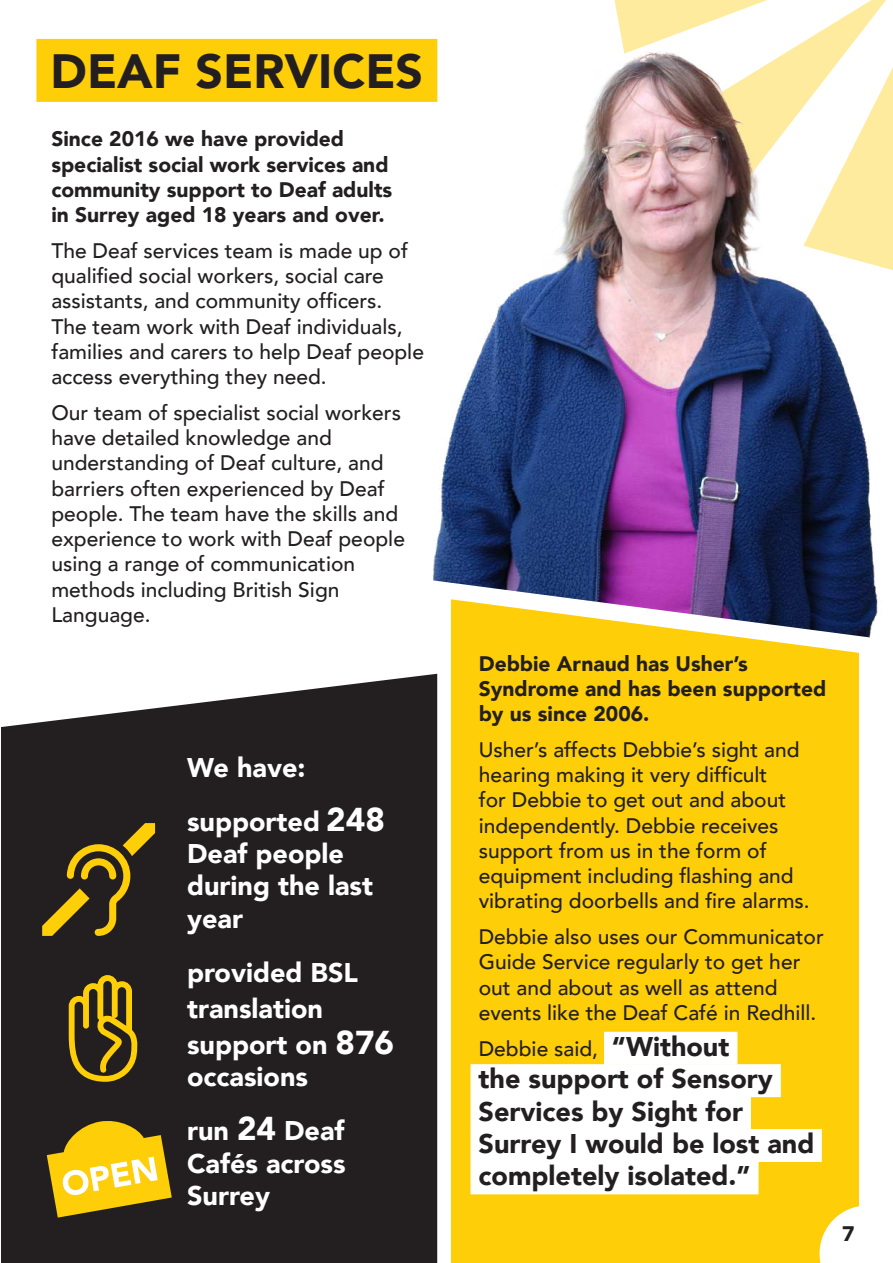
<style>
.page{position:relative;width:893px;height:1263px;background:#fff}
.page>*{position:absolute;margin:0;border:0;box-sizing:border-box;transform-origin:0 0}
.t1{font:900 48px "Avenir";color:#231f20}
.t2{font:900 27px/32.4px "Avenir";color:#fff}
.t3{font:900 27px/32.4px "Avenir";color:#231f20}
.t4{font:500 21px/25.2px "Avenir";color:#231f20}
.t5{font:900 21px/25.2px "Avenir";color:#231f20}
.s1{font-size:33px}
.s2{font-weight:900;font-size:27px}
</style>
<div class="page">
<svg style="left:614px;top:0;width:272px;height:13px"></svg>
<div style="left:1px;top:674px;width:436px;height:589px;background:#231f20"></div>
<div style="left:451px;top:489px;width:407px;height:774px;background:#fece08"></div>
<svg style="left:819px;top:1205px;width:40px;height:58px"></svg>
<div style="left:604px;top:1032px;width:133px;height:33px;background:#fff"></div>
<div style="left:470px;top:1064px;width:311px;height:33px;background:#fff"></div>
<div style="left:470px;top:1096px;width:281px;height:33px;background:#fff"></div>
<div style="left:470px;top:1129px;width:352px;height:33px;background:#fff"></div>
<div style="left:470px;top:1161px;width:289px;height:33px;background:#fff"></div>
<div style="left:36px;top:39px;width:401px;height:63px;background:#fece08"></div>
<svg style="left:42px;top:823px;width:113px;height:260px;background:#4c3f1b"></svg>
<svg style="left:47px;top:1118px;width:125px;height:99px;background:#bd9f27"></svg>
<svg style="left:761px;top:640px;width:98px;height:17px"></svg>
<img style="left:417px;top:13px;width:476px;height:627px">
<h1 class="t1" style="left:51px;top:31px;width:374px">DEAF SERVICES</h1>
<p class="t5" style="left:51px;top:126px;width:342px">Since 2016 we have provided specialist social work services and community support to Deaf adults in Surrey aged 18 years and over.</p>
<p class="t4" style="left:51px;top:237px;width:374px">The Deaf services team is made up of qualified social workers, social care assistants, and community officers.<br>The team work with Deaf individuals, families and carers to help Deaf people access everything they need.</p>
<p class="t4" style="left:51px;top:399px;width:355px">Our team of specialist social workers have detailed knowledge and understanding of Deaf culture, and barriers often experienced by Deaf people. The team have the skills and experience to work with Deaf people using a range of communication methods including British Sign<br>Language.</p>
<p class="t2" style="left:187px;top:739px;width:199px;line-height:54px">We have: supported <span class="s1">248</span></p>
<p class="t2" style="left:187px;top:837px;width:188px">Deaf people during the last year</p>
<p class="t2" style="left:187px;top:954px;width:209px;line-height:36px">provided BSL translation support on <span class="s1">876</span></p>
<p class="t2" style="left:187px;top:1049px;width:159px;line-height:54px">occasions run <span class="s1">24</span> Deaf</p>
<p class="t2" style="left:187px;top:1146px;width:160px">Cafés across<br>Surrey</p>
<p class="t5" style="left:479px;top:650px;width:349px">Debbie Arnaud has Usher’s<br>Syndrome and has been supported by us since 2006.</p>
<p class="t4" style="left:479px;top:736px;width:332px">Usher’s affects Debbie’s sight and hearing making it very difficult<br>for Debbie to get out and about independently. Debbie receives support from us in the form of equipment including flashing and vibrating doorbells and fire alarms.</p>
<p class="t4" style="left:479px;top:923px;width:347px">Debbie also uses our Communicator Guide Service regularly to get her out and about as well as attend events like the Deaf Café in Redhill.</p>
<p class="t4" style="left:479px;top:1035px;width:252px">Debbie said, <span class="s2">“Without</span></p>
<p class="t3" style="left:478px;top:1062px;width:337px">the support of Sensory<br>Services by Sight for<br>Surrey I would be lost and completely isolated.”</p>
<p class="t5" style="left:842px;top:1221px;width:14px">7</p>
</div>
